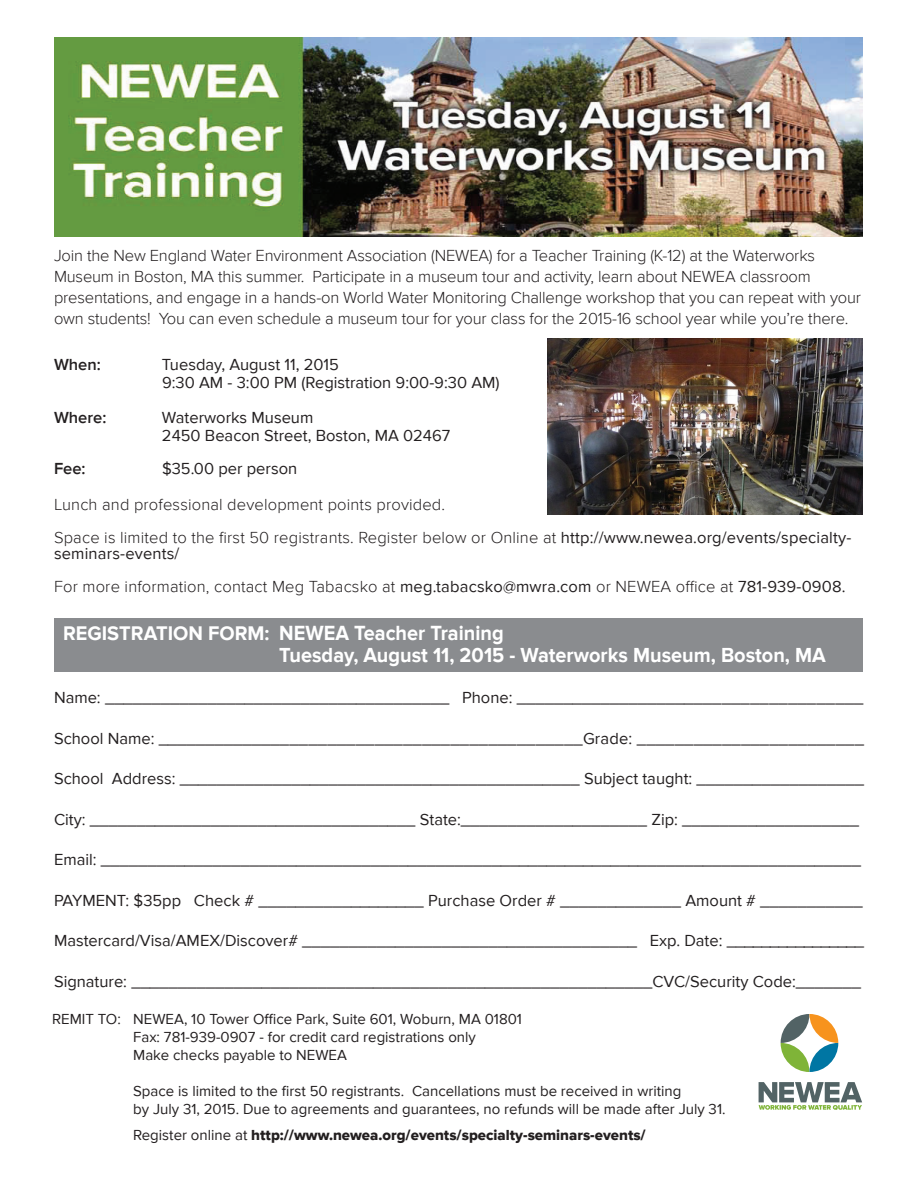
<style>
.page{position:relative;width:918px;height:1188px;background:#fff}
.page>*{position:absolute;margin:0;border:0;box-sizing:border-box;transform-origin:0 0}
.t1{font:700 21.15px "Proxima Nova";color:#fff;scale:.94 1}
.t2{font:700 21px "Proxima Nova";color:#fff;scale:.95 1}
.t3{font:16.5px/18px "Proxima Nova";color:#231f20}
.t4{font:300 16.5px/21px "Proxima Nova";letter-spacing:-.01em;color:#231f20}
.t5{font:300 16.5px/33px "Proxima Nova";letter-spacing:.01em;color:#231f20}
.t6{font:600 16.5px "Proxima Nova";color:#231f20}
.t7{font:15px/18px "Proxima Nova";color:#231f20}
.t8{font:15px "Proxima Nova Extrabld";color:#231f20}
.s1{font-weight:400}
.s2{font-size:20.4px}
.s3{font-family:"Proxima Nova"}
</style>
<div class="page">
<div style="left:54px;top:619px;width:808px;height:53px;background:#8a8c8f"></div>
<svg style="left:759px;top:1082px;width:103px;height:28px"></svg>
<svg style="left:781px;top:1014px;width:57px;height:58px"></svg>
<img style="left:547px;top:339px;width:315px;height:176px">
<img style="left:54px;top:38px;width:808px;height:198px">
<p class="t4" style="left:54px;top:246px;width:809px">Join the New England Water Environment Association (NEWEA) for a Teacher Training (K-12) at the Waterworks Museum in Boston, MA this summer. Participate in a museum tour and activity, learn about NEWEA classroom presentations, and engage in a hands-on World Water Monitoring Challenge workshop that you can repeat with your own students! You can even schedule a museum tour for your class for the 2015-16 school year while you’re there.</p>
<p class="t6" style="left:54px;top:355px;width:48px">When:</p>
<p class="t3" style="left:162px;top:356px;width:339px">Tuesday, August 11, 2015<br>9:30 AM - 3:00 PM (Registration 9:00-9:30 AM)</p>
<p class="t6" style="left:54px;top:408px;width:54px">Where:</p>
<p class="t3" style="left:162px;top:408px;width:290px">Waterworks Museum<br>2450 Beacon Street, Boston, MA 02467</p>
<p class="t6" style="left:54px;top:459px;width:33px">Fee:</p>
<p class="t3" style="left:162px;top:459px;width:137px">$35.00 per person</p>
<p class="t5" style="left:54px;top:488px;width:799px">Lunch and professional development points provided.<br>Space is limited to the first 50 registrants. Register below or Online at <span class="s1">http://www.newea.org/events/specialty-</span></p>
<p class="t5" style="left:54px;top:537px;width:793px"><span class="s1">seminars-events/<br></span>For more information, contact Meg Tabacsko at <span class="s1">meg.tabacsko@mwra.com</span> or NEWEA office at <span class="s1">781-939-0908.</span></p>
<p class="t1" style="left:63px;top:620px;width:470px"><span class="s2">REGISTRATION FORM:</span> NEWEA Teacher Training</p>
<p class="t2" style="left:279px;top:643px;width:577px">Tuesday, August 11, 2015 - Waterworks Museum, Boston, MA</p>
<p class="t3" style="left:54px;top:689px;width:811px">Name: _____________________________________ Phone: _____________________________________</p>
<p class="t3" style="left:54px;top:730px;width:812px">School Name: _____________________________________________Grade: ________________________</p>
<p class="t3" style="left:54px;top:770px;width:811px">School Address: ___________________________________________ Subject taught: __________________</p>
<p class="t3" style="left:54px;top:811px;width:807px">City: ___________________________________ State:____________________ Zip: ___________________</p>
<p class="t3" style="left:54px;top:851px;width:809px">Email: __________________________________________________________________________________</p>
<p class="t3" style="left:54px;top:892px;width:810px">PAYMENT: $35pp Check # __________________ Purchase Order # _____________ Amount # ___________</p>
<p class="t3" style="left:54px;top:932px;width:812px">Mastercard/Visa/AMEX/Discover# ____________________________________ Exp. Date: ________________</p>
<p class="t3" style="left:54px;top:973px;width:809px">Signature: ________________________________________________________CVC/Security Code:_______</p>
<p class="t7" style="left:133px;top:1010px;width:390px;text-indent:-81px">REMIT TO: NEWEA, 10 Tower Office Park, Suite 601, Woburn, MA 01801<br>Fax: 781-939-0907 - for credit card registrations only<br>Make checks payable to NEWEA</p>
<p class="t7" style="left:133px;top:1082px;width:594px">Space is limited to the first 50 registrants. Cancellations must be received in writing<br>by July 31, 2015. Due to agreements and guarantees, no refunds will be made after July 31.</p>
<p class="t8" style="left:133px;top:1127px;width:514px"><span class="s3">Register online at</span> http://www.newea.org/events/specialty-seminars-events/</p>
</div>
